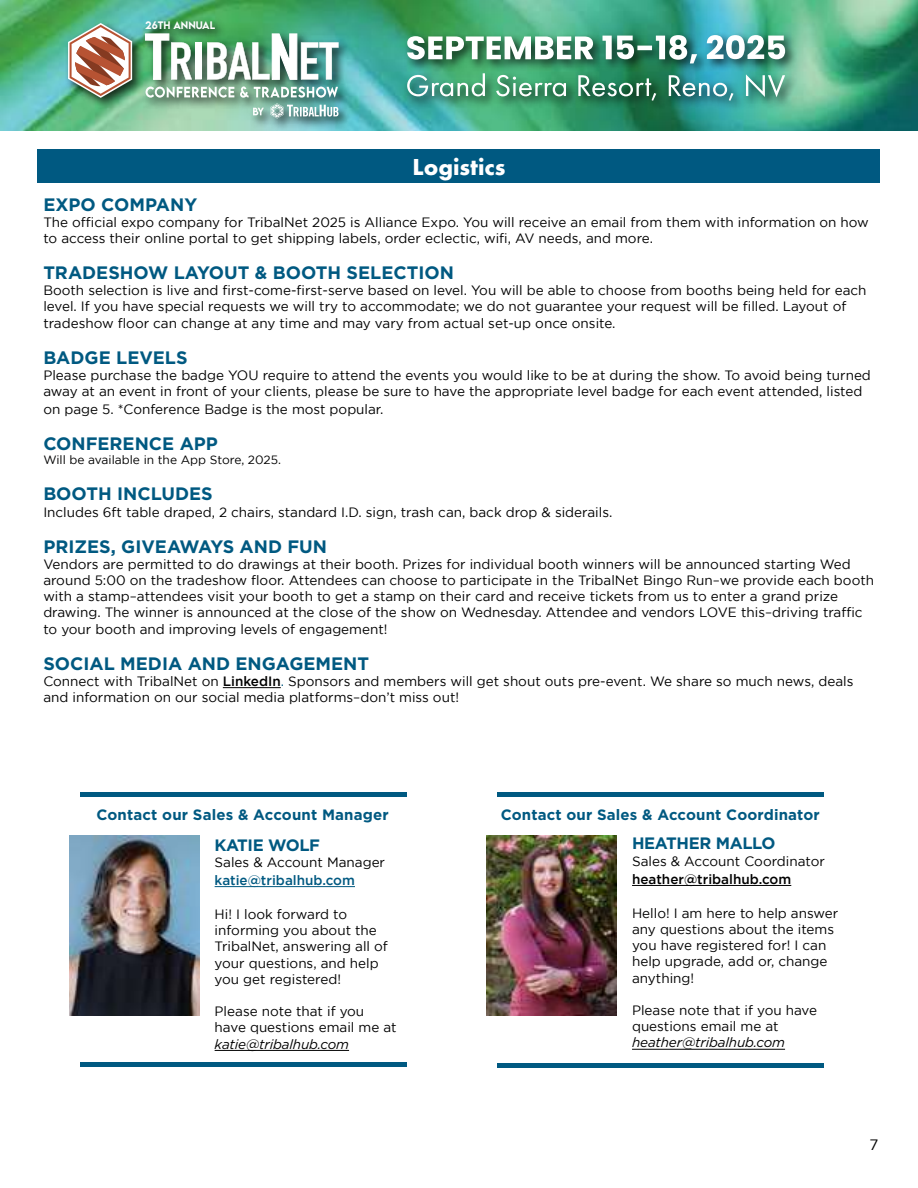
<style>
.page{position:relative;width:918px;height:1188px;background:#fff}
.page>*{position:absolute;margin:0;border:0;box-sizing:border-box;transform-origin:0 0}
.t1{font:700 24px "Futura PT";color:#fff}
.t2{font:700 18px "Gotham";color:#005981}
.t3{font:700 16.5px "Gotham";letter-spacing:-.02em;color:#005981}
.t4{font:700 15px "Gotham";letter-spacing:.01em;color:#005981}
.t5{font:15px "Gotham";color:#000}
.t6{font:13.5px/16.2px "Gotham";color:#000}
.t7{font:italic 13.5px "Gotham";letter-spacing:-.01em;color:#000}
.t8{font:500 13.5px "Gotham";color:#000}
.t9{font:500 13.5px "Gotham";color:#005981}
.t10{font:12px "Gotham";color:#000}
.t11{font:500 9.75px "LEMONMILK";color:#fff}
.s1{font-weight:500}
.s2{color:#005981}
</style>
<div class="page">
<img style="left:0;top:0;width:918px;height:131px">
<div style="left:65px;top:17px;width:286px;height:114px;background:#000;opacity:.75"></div>
<img style="left:145px;top:33px;width:194px;height:47px">
<svg style="left:68px;top:23px;width:64px;height:75px"></svg>
<svg style="left:146px;top:86px;width:193px;height:33px;background:#96beac"></svg>
<div style="left:404px;top:32px;width:394px;height:81px;background:#000;opacity:.75"></div>
<img style="left:407px;top:73px;width:378px;height:28px">
<img style="left:407px;top:35px;width:378px;height:28px">
<div style="left:38px;top:149px;width:842px;height:34px;background:#005981"></div>
<hr style="left:223px;top:687px;width:58px;height:1px;background:#000">
<div style="left:80px;top:1062px;width:326px;height:5px;background:#005981"></div>
<div style="left:80px;top:792px;width:326px;height:5px;background:#005981"></div>
<img style="left:69px;top:835px;width:130px;height:181px">
<hr style="left:215px;top:886px;width:140px;height:1px;background:#005981">
<hr style="left:215px;top:1050px;width:134px;height:1px;background:#000">
<hr style="left:497px;top:1064px;width:327px;height:4px;background:#005981">
<div style="left:497px;top:792px;width:327px;height:5px;background:#005981"></div>
<img style="left:487px;top:835px;width:129px;height:181px">
<hr style="left:632px;top:885px;width:159px;height:1px;background:#000">
<hr style="left:632px;top:1049px;width:153px;height:1px;background:#000">
<p class="t11" style="left:145px;top:19px;width:71px">26TH ANNUAL</p>
<h1 class="t1" style="left:412px;top:152px;width:95px">Logistics</h1>
<h2 class="t2" style="left:43px;top:194px;width:155px">EXPO COMPANY</h2>
<p class="t6" style="left:43px;top:214px;width:827px">The official expo company for TribalNet 2025 is Alliance Expo. You will receive an email from them with information on how to access their online portal to get shipping labels, order eclectic, wifi, AV needs, and more.</p>
<h2 class="t2" style="left:43px;top:262px;width:412px">TRADESHOW LAYOUT &amp; BOOTH SELECTION</h2>
<p class="t6" style="left:43px;top:282px;width:825px">Booth selection is live and first-come-first-serve based on level. You will be able to choose from booths being held for each level. If you have special requests we will try to accommodate; we do not guarantee your request will be filled. Layout of tradeshow floor can change at any time and may vary from actual set-up once onsite.</p>
<h2 class="t2" style="left:43px;top:347px;width:146px">BADGE LEVELS</h2>
<p class="t6" style="left:43px;top:367px;width:829px">Please purchase the badge YOU require to attend the events you would like to be at during the show. To avoid being turned away at an event in front of your clients, please be sure to have the appropriate level badge for each event attended, listed</p>
<p class="t6" style="left:43px;top:401px;width:342px">on page 5. *Conference Badge is the most popular.</p>
<h2 class="t2" style="left:43px;top:433px;width:176px">CONFERENCE APP</h2>
<p class="t10" style="left:43px;top:454px;width:239px">Will be available in the App Store, 2025.</p>
<h2 class="t2" style="left:43px;top:484px;width:171px">BOOTH INCLUDES</h2>
<p class="t6" style="left:43px;top:504px;width:571px">Includes 6ft table draped, 2 chairs, standard I.D. sign, trash can, back drop &amp; siderails.</p>
<h2 class="t2" style="left:43px;top:536px;width:285px">PRIZES, GIVEAWAYS AND FUN</h2>
<p class="t6" style="left:43px;top:556px;width:832px">Vendors are permitted to do drawings at their booth. Prizes for individual booth winners will be announced starting Wed around 5:00 on the tradeshow floor. Attendees can choose to participate in the TribalNet Bingo Run–we provide each booth with a stamp–attendees visit your booth to get a stamp on their card and receive tickets from us to enter a grand prize drawing. The winner is announced at the close of the show on Wednesday. Attendee and vendors LOVE this–driving traffic to your booth and improving levels of engagement!</p>
<h2 class="t2" style="left:43px;top:653px;width:327px">SOCIAL MEDIA AND ENGAGEMENT</h2>
<p class="t6" style="left:43px;top:673px;width:812px">Connect with TribalNet on <span class="s1">LinkedIn</span><span class="s2">.</span> Sponsors and members will get shout outs pre-event. We share so much news, deals and information on our social media platforms–don’t miss out!</p>
<p class="t4" style="left:96px;top:806px;width:294px">Contact our Sales &amp; Account Manager</p>
<p class="t3" style="left:215px;top:835px;width:107px">KATIE WOLF</p>
<p class="t6" style="left:215px;top:854px;width:172px">Sales &amp; Account Manager</p>
<p class="t9" style="left:215px;top:872px;width:142px">katie@tribalhub.com</p>
<p class="t6" style="left:215px;top:906px;width:175px">Hi! I look forward to informing you about the<br>TribalNet, answering all of your questions, and help you get registered!</p>
<p class="t6" style="left:215px;top:1003px;width:183px">Please note that if you have questions email me at</p>
<p class="t7" style="left:215px;top:1036px;width:136px">katie@tribalhub.com</p>
<p class="t4" style="left:501px;top:806px;width:321px">Contact our Sales &amp; Account Coordinator</p>
<p class="t3" style="left:632px;top:834px;width:145px">HEATHER MALLO</p>
<p class="t6" style="left:632px;top:853px;width:194px">Sales &amp; Account Coordinator</p>
<p class="t8" style="left:632px;top:871px;width:161px">heather@tribalhub.com</p>
<p class="t6" style="left:632px;top:905px;width:208px">Hello! I am here to help answer any questions about the items you have registered for! I can help upgrade, add or, change anything!</p>
<p class="t6" style="left:632px;top:1002px;width:187px">Please note that if you have questions email me at</p>
<p class="t7" style="left:632px;top:1035px;width:155px">heather@tribalhub.com</p>
<p class="t5" style="left:869px;top:1137px;width:10px">7</p>
</div>
